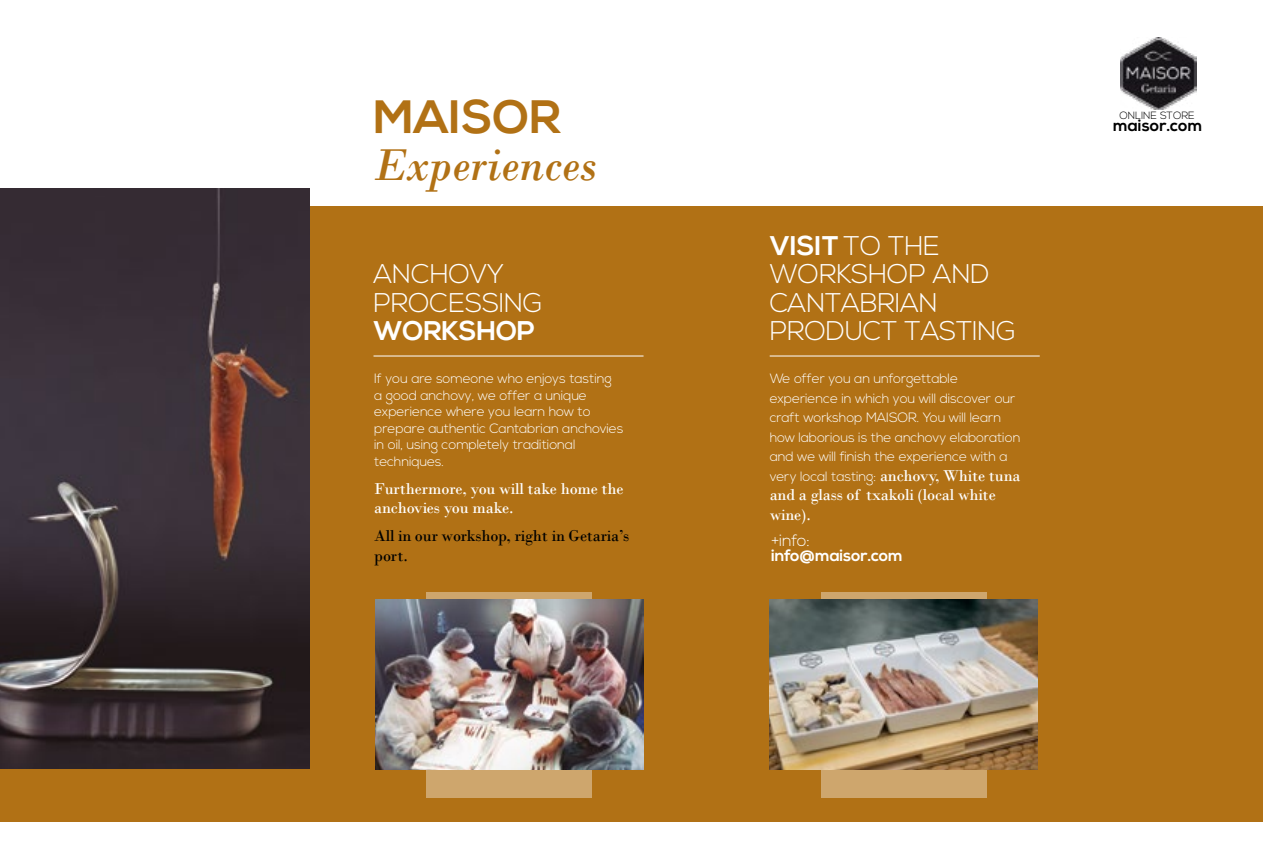
<style>
.page{position:relative;width:1263px;height:851px;background:#fff}
.page>*{position:absolute;margin:0;border:0;box-sizing:border-box;transform-origin:0 0}
.t1{font:italic 46.65px "Bodoni";color:#b17115}
.t2{font:700 46.65px "Nexa";color:#b17115}
.t3{font:300 27px/28.5px "Nexa";letter-spacing:-.01em;color:#fff}
.t4{font:700 27px "Nexa";letter-spacing:-.01em;color:#fff}
.t5{font:16.5px/19.5px "Bodoni";letter-spacing:-.01em;color:#fff}
.t6{font:16.5px/19.5px "Bodoni";letter-spacing:-.01em;color:#000}
.t7{font:700 16.5px "Nexa";letter-spacing:-.01em;color:#fff}
.t8{font:700 16.5px "Nexa";color:#000}
.t9{font:300 16.5px "Nexa";color:#fff}
.t10{font:300 13.5px/16.5px "Nexa";letter-spacing:-.01em;color:#fff}
.t11{font:300 10.5px "Nexa";color:#000}
.s1{font-weight:700}
.s2{font-family:"Bodoni";font-weight:400;font-size:16.5px}
</style>
<div class="page">
<div style="left:0;top:207px;width:1263px;height:615px;background:#b17115"></div>
<img style="left:0;top:188px;width:309px;height:580px">
<div style="left:426px;top:592px;width:166px;height:205px;background:#cea66d"></div>
<img style="left:375px;top:599px;width:268px;height:170px">
<hr style="left:373px;top:356px;width:270px;height:1px;background:#fff">
<div style="left:821px;top:592px;width:165px;height:205px;background:#cea66d"></div>
<img style="left:770px;top:599px;width:267px;height:170px">
<hr style="left:770px;top:356px;width:270px;height:1px;background:#fff">
<img style="left:1121px;top:37px;width:76px;height:72px">
<h1 class="t2" style="left:373px;top:90px;width:189px">MAISOR</h1>
<h1 class="t1" style="left:373px;top:138px;width:225px">Experiences</h1>
<h2 class="t3" style="left:373px;top:261px;width:171px">ANCHOVY<br>PROCESSING</h2>
<h2 class="t4" style="left:373px;top:315px;width:163px">WORKSHOP</h2>
<p class="t10" style="left:374px;top:371px;width:251px">If you are someone who enjoys tasting<br>a good anchovy, we offer a unique experience where you learn how to prepare authentic Cantabrian anchovies in oil, using completely traditional techniques.</p>
<p class="t5" style="left:374px;top:479px;width:251px">Furthermore, you will take home the anchovies you make.</p>
<p class="t6" style="left:374px;top:526px;width:257px">All in our workshop, right in Getaria’s port.</p>
<h2 class="t3" style="left:770px;top:232px;width:248px"><span class="s1">VISIT</span> TO THE<br>WORKSHOP AND<br>CANTABRIAN<br>PRODUCT TASTING</h2>
<p class="t10" style="left:770px;top:369px;width:252px;line-height:19.5px">We offer you an unforgettable experience in which you will discover our craft workshop MAISOR. You will learn how laborious is the anchovy elaboration and we will finish the experience with a very local tasting: <span class="s2">anchovy, White tuna</span></p>
<p class="t5" style="left:770px;top:485px;width:227px">and a glass of txakoli (local white wine).</p>
<p class="t9" style="left:771px;top:531px;width:40px">+info:</p>
<p class="t7" style="left:771px;top:546px;width:133px">info@maisor.com</p>
<p class="t11" style="left:1119px;top:109px;width:77px">ONLINE STORE</p>
<p class="t8" style="left:1113px;top:116px;width:91px">maisor.com</p>
</div>
